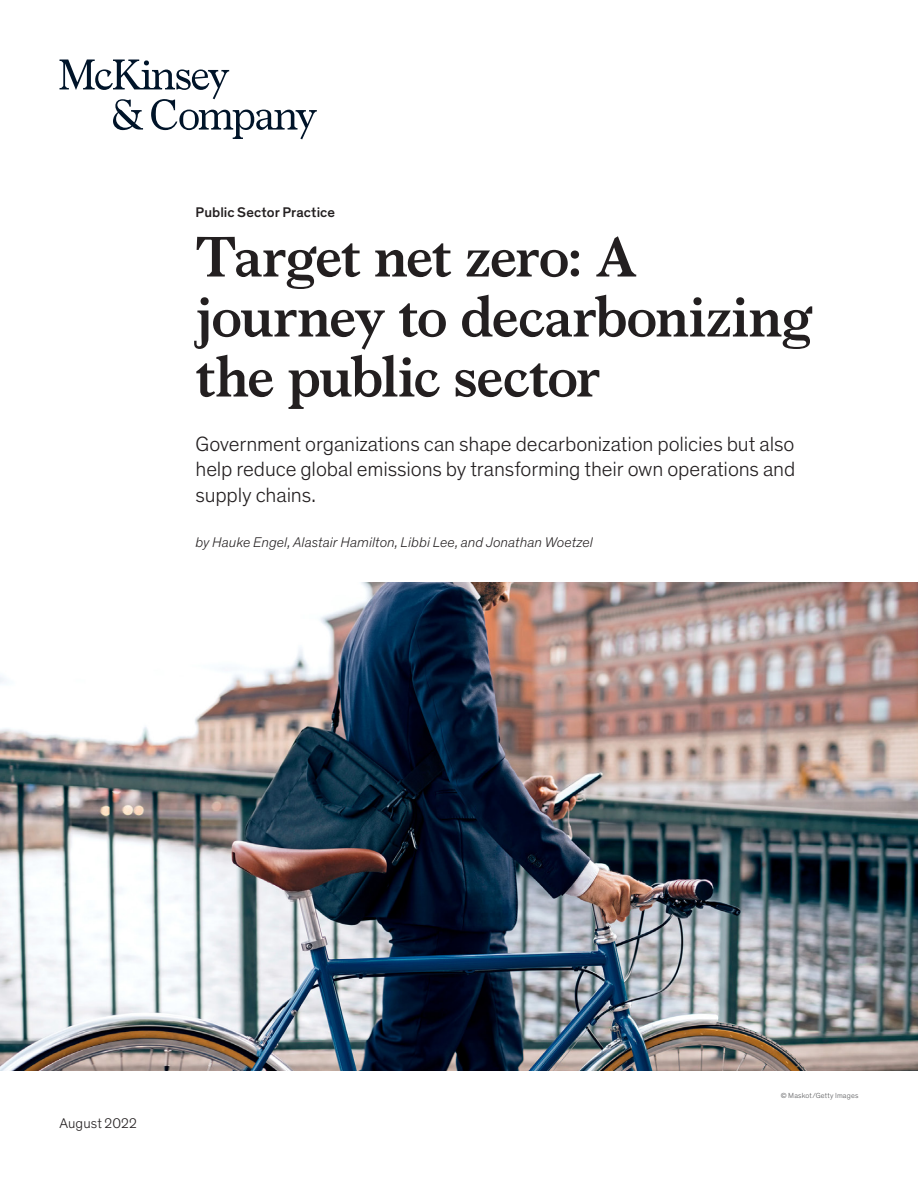
<style>
.page{position:relative;width:918px;height:1188px;background:#fff}
.page>*{position:absolute;margin:0;border:0;box-sizing:border-box;transform-origin:0 0}
.Title_of_article-dee{font:700 57px/60px "Bower";letter-spacing:-.02em;color:#231f20}
.Standfirst-Dek_McKin{font:300 21px/25.5px "Mc Kinsey Sans";letter-spacing:-.005em;color:#231f20;text-align:justify}
.Author_byline{font:italic 300 14.25px "Mc Kinsey Sans";letter-spacing:.005em;color:#231f20}
.Eyebrow{font:500 14.25px "Mc Kinsey Sans";letter-spacing:.005em;color:#231f20}
.Cover_date_-_Deep_bl{font:300 14.25px "Mc Kinsey Sans";letter-spacing:.005em;color:#231f20}
.Art_Photo_credit{font:300 7.5px "Mc Kinsey Sans";letter-spacing:.025em;color:#57585a}
</style>
<div class="page">
<img style="left:0;top:582px;width:918px;height:488px">
<svg style="left:60px;top:60px;width:257px;height:79px"></svg>
<p class="Eyebrow" style="left:196px;top:201px;width:141px">Public Sector Practice</p>
<p class="Title_of_article-dee" style="left:196px;top:223px;width:619px">Target net zero: A journey to decarbonizing the public sector</p>
<p class="Standfirst-Dek_McKin" style="left:196px;top:430px;width:601px">Government organizations can shape decarbonization policies but also help reduce global emissions by transforming their own operations and supply chains.</p>
<p class="Author_byline" style="left:196px;top:532px;width:399px">by Hauke Engel, Alastair Hamilton, Libbi Lee, and Jonathan Woetzel</p>
<p class="Cover_date_-_Deep_bl" style="left:60px;top:1113px;width:79px">August 2022</p>
<p class="Art_Photo_credit" style="left:781px;top:1090px;width:79px">© Maskot/Getty Images</p>
</div>
